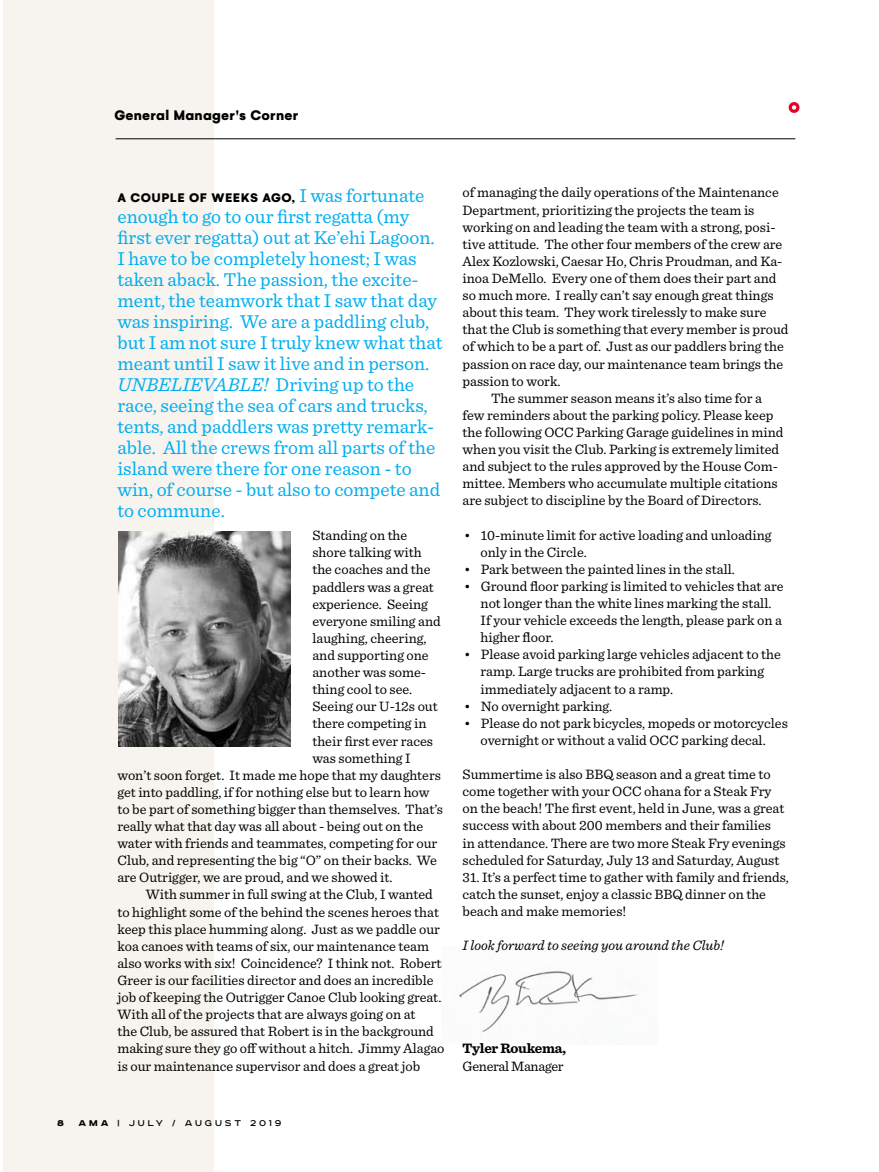
<style>
.page{position:relative;width:879px;height:1172px;background:#fff}
.page>*{position:absolute;margin:0;border:0;box-sizing:border-box;transform-origin:0 0}
.t1{font:19.5px/21px "Sentinel";color:#00aeef}
.t2{font:900 15px "Gelion";letter-spacing:.02em;color:#000}
.t3{font:14.25px/17.1px "Sentinel";color:#000}
.t4{font:italic 14.25px "Sentinel";color:#000}
.t5{font:14.25px "Sentinel";letter-spacing:-.02em;color:#000}
.t6{font:700 14.25px "Sentinel";letter-spacing:-.02em;color:#000}
.t7{font:900 13.5px "Gelion";letter-spacing:.04em;color:#000}
.t8{font:10.5px "Road Radio";letter-spacing:.28em;color:#000}
.t9{font:900 10.5px "Road Radio";color:#000}
.s1{font-family:"Sentinel";font-weight:400;font-size:19.5px;color:#00aeef}
.s2{font-style:italic}
.s3{font-weight:900}
</style>
<div class="page">
<div style="left:3px;top:0;width:210px;height:1172px;background:#f7f3ee"></div>
<hr style="left:116px;top:138px;width:679px;height:1px;background:#000">
<img style="left:459px;top:950px;width:179px;height:82px">
<svg style="left:789px;top:102px;width:10px;height:11px"></svg>
<img style="left:118px;top:532px;width:173px;height:214px">
<p class="t2" style="left:115px;top:105px;width:185px">General Manager's Corner</p>
<p class="t7" style="left:117px;top:188px;width:309px">A COUPLE OF WEEKS AGO, <span class="s1">I was fortunate</span></p>
<p class="t1" style="left:117px;top:204px;width:327px">enough to go to our first regatta (my first ever regatta) out at Ke’ehi Lagoon.<br>I have to be completely honest; I was taken aback. The passion, the excite&shy;ment, the teamwork that I saw that day was inspiring. We are a paddling club, but I am not sure I truly knew what that meant until I saw it live and in person.<br><span class="s2">UNBELIEVABLE!</span> Driving up to the race, seeing the sea of cars and trucks, tents, and paddlers was pretty remark&shy;able. All the crews from all parts of the island were there for one reason - to win, of course - but also to compete and to commune.</p>
<p class="t3" style="left:312px;top:526px;width:96px">Standing on the</p>
<p class="t3" style="left:312px;top:543px;width:111px">shore talking with</p>
<p class="t3" style="left:312px;top:560px;width:120px">the coaches and the</p>
<p class="t3" style="left:312px;top:577px;width:123px">paddlers was a great</p>
<p class="t3" style="left:312px;top:594px;width:117px">experience. Seeing</p>
<p class="t3" style="left:312px;top:611px;width:130px">everyone smiling and</p>
<p class="t3" style="left:312px;top:628px;width:116px">laughing, cheering,</p>
<p class="t3" style="left:312px;top:646px;width:118px">and supporting one</p>
<p class="t3" style="left:312px;top:663px;width:115px">another was some-</p>
<p class="t3" style="left:312px;top:680px;width:101px">thing cool to see.</p>
<p class="t3" style="left:312px;top:697px;width:127px">Seeing our U-12s out</p>
<p class="t3" style="left:312px;top:714px;width:116px">there competing in</p>
<p class="t3" style="left:312px;top:731px;width:122px">their first ever races</p>
<p class="t3" style="left:312px;top:748px;width:100px">was something I</p>
<p class="t3" style="left:117px;top:765px;width:325px">won’t soon forget. It made me hope that my daughters</p>
<p class="t3" style="left:117px;top:782px;width:314px">get into paddling, if for nothing else but to learn how</p>
<p class="t3" style="left:117px;top:799px;width:327px">to be part of something bigger than themselves. That’s</p>
<p class="t3" style="left:117px;top:817px;width:307px">really what that day was all about - being out on the</p>
<p class="t3" style="left:117px;top:834px;width:321px">water with friends and teammates, competing for our</p>
<p class="t3" style="left:117px;top:851px;width:321px">Club, and representing the big “O” on their backs. We</p>
<p class="t3" style="left:117px;top:868px;width:277px">are Outrigger, we are proud, and we showed it.</p>
<p class="t3" style="left:146px;top:885px;width:289px">With summer in full swing at the Club, I wanted</p>
<p class="t3" style="left:117px;top:902px;width:323px">to highlight some of the behind the scenes heroes that</p>
<p class="t3" style="left:117px;top:919px;width:324px">keep this place humming along. Just as we paddle our</p>
<p class="t3" style="left:117px;top:936px;width:313px">koa canoes with teams of six, our maintenance team</p>
<p class="t3" style="left:117px;top:953px;width:326px">also works with six! Coincidence? I think not. Robert</p>
<p class="t3" style="left:117px;top:970px;width:318px">Greer is our facilities director and does an incredible</p>
<p class="t3" style="left:117px;top:988px;width:326px">job of keeping the Outrigger Canoe Club looking great.</p>
<p class="t3" style="left:117px;top:1005px;width:300px">With all of the projects that are always going on at</p>
<p class="t3" style="left:117px;top:1022px;width:318px">the Club, be assured that Robert is in the background</p>
<p class="t3" style="left:117px;top:1039px;width:329px">making sure they go off without a hitch. Jimmy Alagao</p>
<p class="t3" style="left:117px;top:1056px;width:304px">is our maintenance supervisor and does a great job</p>
<p class="t3" style="left:463px;top:183px;width:318px">of managing the daily operations of the Maintenance</p>
<p class="t3" style="left:463px;top:200px;width:293px">Department, prioritizing the projects the team is</p>
<p class="t3" style="left:463px;top:217px;width:314px">working on and leading the team with a strong, posi-</p>
<p class="t3" style="left:463px;top:235px;width:321px">tive attitude. The other four members of the crew are</p>
<p class="t3" style="left:463px;top:252px;width:321px">Alex Kozlowski, Caesar Ho, Chris Proudman, and Ka-</p>
<p class="t3" style="left:463px;top:269px;width:315px">inoa DeMello. Every one of them does their part and</p>
<p class="t3" style="left:463px;top:286px;width:312px">so much more. I really can’t say enough great things</p>
<p class="t3" style="left:463px;top:303px;width:306px">about this team. They work tirelessly to make sure</p>
<p class="t3" style="left:463px;top:320px;width:327px">that the Club is something that every member is proud</p>
<p class="t3" style="left:463px;top:337px;width:323px">of which to be a part of. Just as our paddlers bring the</p>
<p class="t3" style="left:463px;top:354px;width:322px">passion on race day, our maintenance team brings the</p>
<p class="t3" style="left:463px;top:371px;width:99px">passion to work.</p>
<p class="t3" style="left:491px;top:388px;width:273px">The summer season means it’s also time for a</p>
<p class="t3" style="left:463px;top:406px;width:312px">few reminders about the parking policy. Please keep</p>
<p class="t3" style="left:463px;top:423px;width:322px">the following OCC Parking Garage guidelines in mind</p>
<p class="t3" style="left:463px;top:440px;width:318px">when you visit the Club. Parking is extremely limited</p>
<p class="t3" style="left:463px;top:457px;width:317px">and subject to the rules approved by the House Com-</p>
<p class="t3" style="left:463px;top:474px;width:317px">mittee. Members who accumulate multiple citations</p>
<p class="t3" style="left:463px;top:491px;width:300px">are subject to discipline by the Board of Directors.</p>
<p class="t3" style="left:481px;top:525px;width:293px;text-indent:-17px">• 10-minute limit for active loading and unloading only in the Circle.</p>
<p class="t3" style="left:464px;top:559px;width:272px">• Park between the painted lines in the stall.</p>
<p class="t3" style="left:481px;top:577px;width:304px;text-indent:-17px">• Ground floor parking is limited to vehicles that are not longer than the white lines marking the stall.<br>If your vehicle exceeds the length, please park on a higher floor.</p>
<p class="t3" style="left:481px;top:645px;width:302px;text-indent:-17px">• Please avoid parking large vehicles adjacent to the ramp. Large trucks are prohibited from parking immediately adjacent to a ramp.</p>
<p class="t3" style="left:464px;top:696px;width:150px">• No overnight parking.</p>
<p class="t3" style="left:464px;top:713px;width:325px;text-align:center">• Please do not park bicycles, mopeds or motorcycles overnight or without a valid OCC parking decal.</p>
<p class="t3" style="left:463px;top:765px;width:324px">Summertime is also BBQ season and a great time to come together with your OCC ohana for a Steak Fry on the beach! The first event, held in June, was a great success with about 200 members and their families in attendance. There are two more Steak Fry evenings scheduled for Saturday, July 13 and Saturday, August</p>
<p class="t3" style="left:463px;top:867px;width:328px">31. It’s a perfect time to gather with family and friends, catch the sunset, enjoy a classic BBQ dinner on the beach and make memories!</p>
<p class="t4" style="left:463px;top:934px;width:263px">I look forward to seeing you around the Club!</p>
<p class="t6" style="left:463px;top:1037px;width:105px">Tyler Roukema,</p>
<p class="t5" style="left:463px;top:1055px;width:103px">General Manager</p>
<p class="t9" style="left:57px;top:1116px;width:8px">8</p>
<p class="t8" style="left:78px;top:1116px;width:205px"><span class="s3">AMA</span> | July / august 2019</p>
</div>
